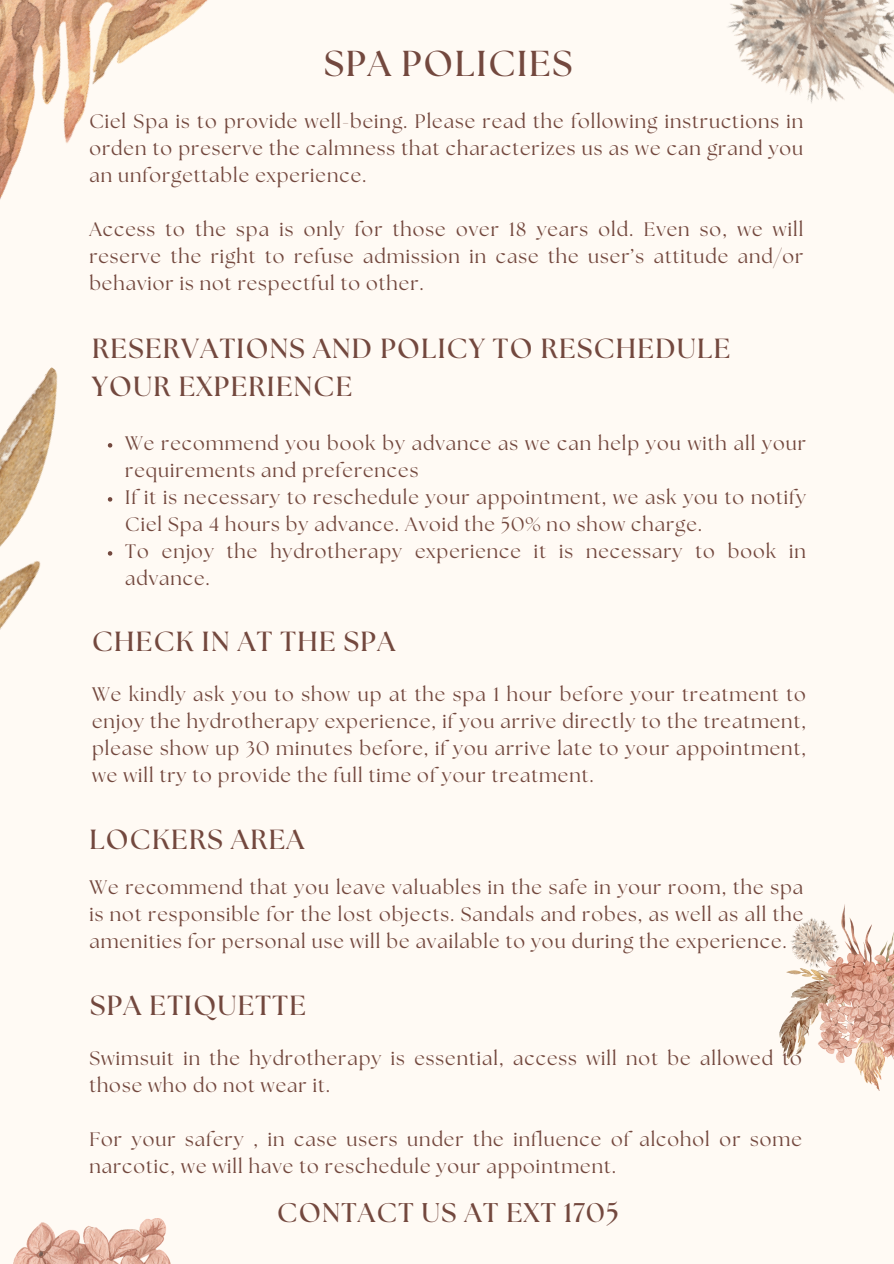
<style>
.page{position:relative;width:894px;height:1264px;background:#fff}
.page>*{position:absolute;margin:0;border:0;box-sizing:border-box;transform-origin:0 0}
.t1{font:700 36px "The Seasons";letter-spacing:.05em;color:#73483e}
.t2{font:700 27.6px/38.2px "The Seasons";letter-spacing:.05em;color:#73483e}
.t3{font:700 27px "The Seasons";letter-spacing:.05em;color:#73483e}
.t4{font:19.5px/27px "The Seasons";letter-spacing:.05em;color:#73483e}
</style>
<div class="page">
<div style="left:0;top:0;width:893px;height:1263px;background:#fffaf4"></div>
<img style="left:779px;top:904px;width:114px;height:186px">
<img style="left:791px;top:0;width:102px;height:104px">
<img style="left:0;top:367px;width:171px;height:896px">
<img style="left:0;top:1218px;width:170px;height:45px">
<img style="left:0;top:0;width:791px;height:200px">
<svg style="left:108px;top:443px;width:4px;height:4px"></svg>
<svg style="left:108px;top:497px;width:4px;height:4px"></svg>
<svg style="left:108px;top:551px;width:4px;height:4px"></svg>
<h2 class="t1" style="left:324px;top:47px;width:250px">SPA POLICIES</h2>
<p class="t4" style="left:89px;top:109px;width:715px;text-align:justify">Ciel Spa is to provide well-being. Please read the following instructions in orden to preserve the calmness that characterizes us as we can grand you an unforgettable experience.</p>
<p class="t4" style="left:89px;top:217px;width:715px;text-align:justify">Access to the spa is only for those over 18 years old. Even so, we will reserve the right to refuse admission in case the user’s attitude and/or behavior is not respectful to other.</p>
<p class="t2" style="left:92px;top:331px;width:639px">RESERVATIONS AND POLICY TO RESCHEDULE<br>YOUR EXPERIENCE</p>
<p class="t4" style="left:125px;top:431px;width:682px">We recommend you book by advance as we can help you with all your requirements and preferences</p>
<p class="t4" style="left:125px;top:485px;width:682px">If it is necessary to reschedule your appointment, we ask you to notify<br>Ciel Spa 4 hours by advance. Avoid the 50% no show charge.</p>
<h2 class="t4" style="left:125px;top:539px;width:682px">To enjoy the hydrotherapy experience it is necessary to book in advance.</h2>
<p class="t2" style="left:92px;top:623px;width:304px">CHECK IN AT THE SPA</p>
<h2 class="t4" style="left:92px;top:681px;width:715px;text-align:justify">We kindly ask you to show up at the spa 1 hour before your treatment to enjoy the hydrotherapy experience, if you arrive directly to the treatment, please show up 30 minutes before, if you arrive late to your appointment, we will try to provide the full time of your treatment.</h2>
<p class="t2" style="left:89px;top:821px;width:216px">LOCKERS AREA</p>
<p class="t4" style="left:89px;top:875px;width:715px;text-align:justify">We recommend that you leave valuables in the safe in your room, the spa is not responsible for the lost objects. Sandals and robes, as well as all the amenities for personal use will be available to you during the experience.</p>
<h2 class="t2" style="left:90px;top:987px;width:217px">SPA ETIQUETTE</h2>
<p class="t4" style="left:89px;top:1046px;width:713px">Swimsuit in the hydrotherapy is essential, access will not be allowed to those who do not wear it.</p>
<p class="t4" style="left:89px;top:1127px;width:713px">For your safery , in case users under the influence of alcohol or some narcotic, we will have to reschedule your appointment.</p>
<h2 class="t3" style="left:277px;top:1200px;width:343px">CONTACT US AT EXT 1705</h2>
</div>
